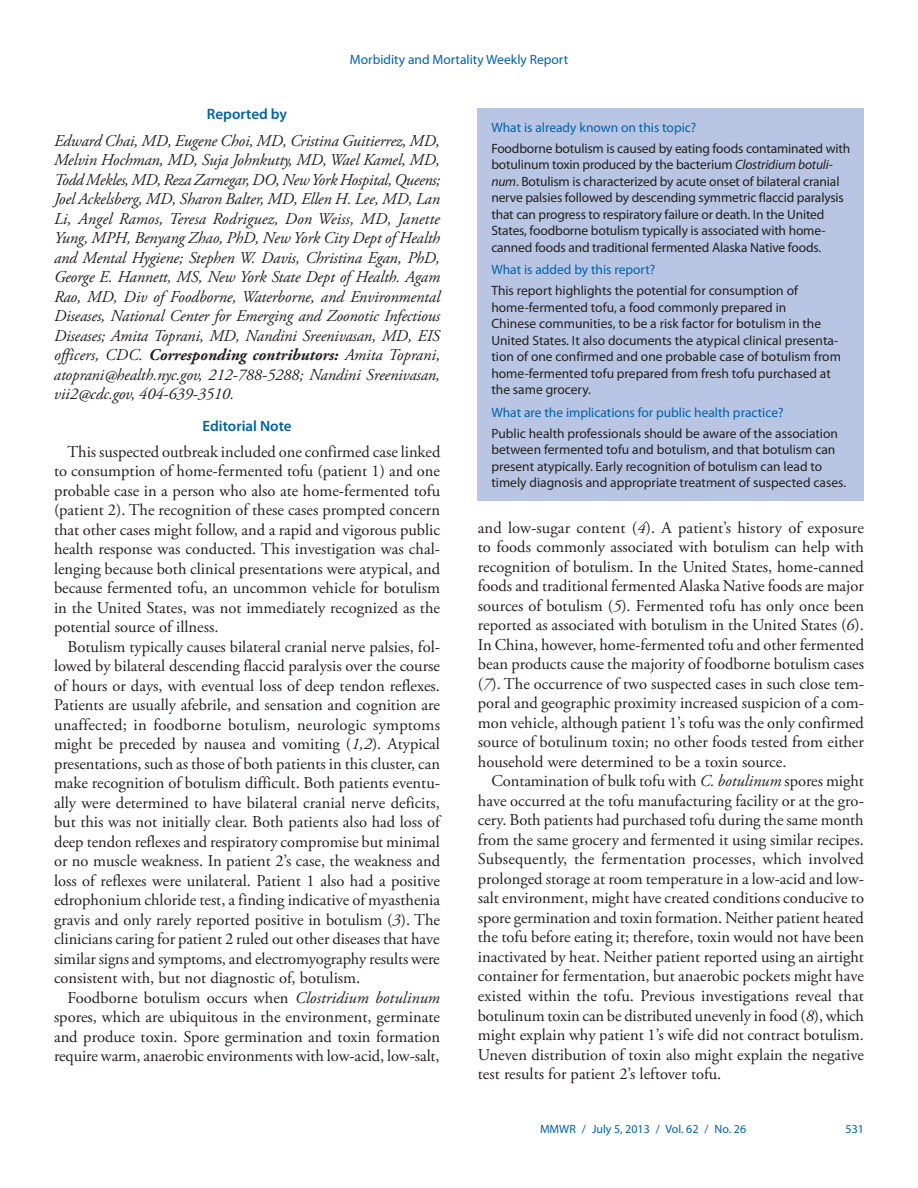
<style>
.page{position:relative;width:918px;height:1188px;background:#fff}
.page>*{position:absolute;margin:0;border:0;box-sizing:border-box;transform-origin:0 0}
.body_copy{font:16.5px/19.5px "Adobe Garamond Pro";color:#231f20;text-align:justify}
.reported_by_text{font:italic 16.5px/19.5px "Adobe Garamond Pro";letter-spacing:-.01em;color:#231f20;text-align:justify}
.headline3{font:600 15px "Myriad Pro";color:#0161ab}
.fb_answer{font:13.5px/16.5px "Myriad Pro";letter-spacing:-.005em;color:#231f20}
.fb_question{font:13.5px "Myriad Pro";color:#0161ab}
.footer_right{font:12px "Myriad Pro";color:#0161ab}
.s1{font-weight:700}
.s2{font-style:italic}
</style>
<div class="page">
<div style="left:478px;top:108px;width:386px;height:393px;background:#b8c6e3"></div>
<p class="fb_question" style="left:350px;top:51px;width:220px">Morbidity and Mortality Weekly Report</p>
<p class="headline3" style="left:207px;top:105px;width:82px">Reported by</p>
<p class="reported_by_text" style="left:54px;top:131px;width:388px">Edward Chai, MD, Eugene Choi, MD, Cristina Guitierrez, MD, Melvin Hochman, MD, Suja Johnkutty, MD, Wael Kamel, MD, Todd Mekles, MD, Reza Zarnegar, DO, New York Hospital, Queens; Joel Ackelsberg, MD, Sharon Balter, MD, Ellen H. Lee, MD, Lan Li, Angel Ramos, Teresa Rodriguez, Don Weiss, MD, Janette Yung, MPH, Benyang Zhao, PhD, New York City Dept of Health and Mental Hygiene; Stephen W. Davis, Christina Egan, PhD, George E. Hannett, MS, New York State Dept of Health. Agam Rao, MD, Div of Foodborne, Waterborne, and Environmental Diseases, National Center for Emerging and Zoonotic Infectious Diseases; Amita Toprani, MD, Nandini Sreenivasan, MD, EIS officers, CDC. <span class="s1">Corresponding contributors:</span> Amita Toprani, atoprani@health.nyc.gov, 212-788-5288; Nandini Sreenivasan, vii2@cdc.gov, 404-639-3510.</p>
<p class="headline3" style="left:202px;top:416px;width:91px">Editorial Note</p>
<p class="body_copy" style="left:54px;top:442px;width:388px;text-indent:13px">This suspected outbreak included one confirmed case linked to consumption of home-fermented tofu (patient 1) and one probable case in a person who also ate home-fermented tofu (patient 2). The recognition of these cases prompted concern that other cases might follow, and a rapid and vigorous public health response was conducted. This investigation was chal&shy;lenging because both clinical presentations were atypical, and because fermented tofu, an uncommon vehicle for botulism in the United States, was not immediately recognized as the potential source of illness.</p>
<p class="body_copy" style="left:54px;top:637px;width:388px;text-indent:13px">Botulism typically causes bilateral cranial nerve palsies, fol&shy;lowed by bilateral descending flaccid paralysis over the course of hours or days, with eventual loss of deep tendon reflexes.<br>Patients are usually afebrile, and sensation and cognition are unaffected; in foodborne botulism, neurologic symptoms might be preceded by nausea and vomiting (<span class="s2">1,2</span>). Atypical presentations, such as those of both patients in this cluster, can make recognition of botulism difficult. Both patients eventu&shy;ally were determined to have bilateral cranial nerve deficits, but this was not initially clear. Both patients also had loss of deep tendon reflexes and respiratory compromise but minimal or no muscle weakness. In patient 2’s case, the weakness and loss of reflexes were unilateral. Patient 1 also had a positive edrophonium chloride test, a finding indicative of myasthenia gravis and only rarely reported positive in botulism (<span class="s2">3</span>). The clinicians caring for patient 2 ruled out other diseases that have similar signs and symptoms, and electromyography results were consistent with, but not diagnostic of, botulism.</p>
<p class="body_copy" style="left:54px;top:988px;width:388px;text-indent:13px">Foodborne botulism occurs when <span class="s2">Clostridium botulinum </span>spores, which are ubiquitous in the environment, germinate and produce toxin. Spore germination and toxin formation require warm, anaerobic environments with low-acid, low-salt,</p>
<p class="fb_question" style="left:491px;top:119px;width:206px">What is already known on this topic?</p>
<p class="fb_answer" style="left:491px;top:140px;width:360px">Foodborne botulism is caused by eating foods contaminated with botulinum toxin produced by the bacterium <span class="s2">Clostridium botuli&shy;num</span>. Botulism is characterized by acute onset of bilateral cranial nerve palsies followed by descending symmetric flaccid paralysis that can progress to respiratory failure or death. In the United States, foodborne botulism typically is associated with home&shy;canned foods and traditional fermented Alaska Native foods.</p>
<p class="fb_question" style="left:491px;top:261px;width:165px">What is added by this report?</p>
<p class="fb_answer" style="left:491px;top:282px;width:351px">This report highlights the potential for consumption of home-fermented tofu, a food commonly prepared in<br>Chinese communities, to be a risk factor for botulism in the United States. It also documents the atypical clinical presenta&shy;tion of one confirmed and one probable case of botulism from home-fermented tofu prepared from fresh tofu purchased at the same grocery.</p>
<p class="fb_question" style="left:491px;top:404px;width:294px">What are the implications for public health practice?</p>
<p class="fb_answer" style="left:491px;top:425px;width:356px">Public health professionals should be aware of the association between fermented tofu and botulism, and that botulism can present atypically. Early recognition of botulism can lead to timely diagnosis and appropriate treatment of suspected cases.</p>
<p class="body_copy" style="left:478px;top:519px;width:388px">and low-sugar content (<span class="s2">4</span>). A patient’s history of exposure to foods commonly associated with botulism can help with recognition of botulism. In the United States, home-canned foods and traditional fermented Alaska Native foods are major sources of botulism (<span class="s2">5</span>). Fermented tofu has only once been reported as associated with botulism in the United States (<span class="s2">6</span>).<br>In China, however, home-fermented tofu and other fermented bean products cause the majority of foodborne botulism cases (<span class="s2">7</span>). The occurrence of two suspected cases in such close tem&shy;poral and geographic proximity increased suspicion of a com&shy;mon vehicle, although patient 1’s tofu was the only confirmed source of botulinum toxin; no other foods tested from either household were determined to be a toxin source.</p>
<p class="body_copy" style="left:478px;top:772px;width:388px;text-indent:13px">Contamination of bulk tofu with <span class="s2">C. botulinum</span> spores might have occurred at the tofu manufacturing facility or at the gro&shy;cery. Both patients had purchased tofu during the same month from the same grocery and fermented it using similar recipes.<br>Subsequently, the fermentation processes, which involved prolonged storage at room temperature in a low-acid and low&shy;salt environment, might have created conditions conducive to spore germination and toxin formation. Neither patient heated the tofu before eating it; therefore, toxin would not have been inactivated by heat. Neither patient reported using an airtight container for fermentation, but anaerobic pockets might have existed within the tofu. Previous investigations reveal that botulinum toxin can be distributed unevenly in food (<span class="s2">8</span>), which might explain why patient 1’s wife did not contract botulism.<br>Uneven distribution of toxin also might explain the negative test results for patient 2’s leftover tofu.</p>
<p class="footer_right" style="left:540px;top:1121px;width:208px">MMWR / July 5, 2013 / Vol. 62 / No. 26</p>
<p class="footer_right" style="left:846px;top:1121px;width:20px">531</p>
</div>
